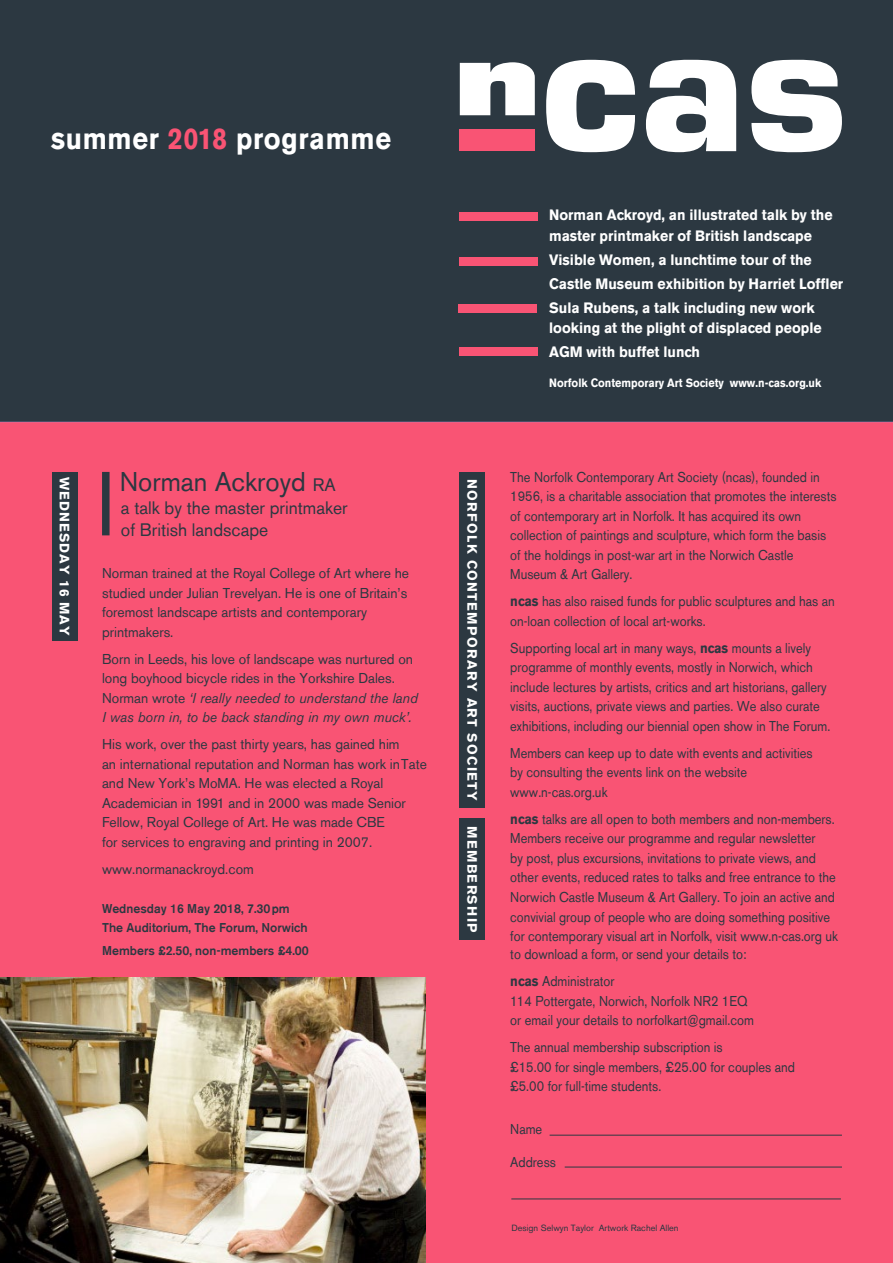
<style>
.page{position:relative;width:893px;height:1263px;background:#fff}
.page>*{position:absolute;margin:0;border:0;box-sizing:border-box;transform-origin:0 0}
.t1{font:700 30px "Akzidenz Grotesk BE";letter-spacing:.025em;color:#fff;scale:.9 1}
.t2{font:27px "Akzidenz Grotesk BE";color:#2c3841}
.t3{font:18px/22.5px "Akzidenz Grotesk BE";color:#2c3841}
.t4{font:700 15px/24px "Akzidenz Grotesk BE";color:#fff;scale:.94 1}
.t5{font:14.25px/19.5px "Akzidenz Grotesk BE";color:#2c3841;scale:.9 1}
.t6{font:14.25px/19.5px "Akzidenz Grotesk BE";color:#2c3841}
.t7{font:700 13.5px "Akzidenz Grotesk BE";letter-spacing:.1em;color:#fff}
.t8{font:500 12.75px/19.5px "Akzidenz Grotesk BE";color:#2c3841}
.t9{font:700 12px "Akzidenz Grotesk BE";color:#fff;scale:.9 1}
.t10{font:9px "Akzidenz Grotesk BE";color:#2c3841}
.s1{color:#f95474}
.s2{font-size:18px}
.s3{font-style:italic}
.s4{font-weight:700}
</style>
<div class="page">
<div style="left:0;top:422px;width:893px;height:841px;background:#f95474"></div>
<div style="left:0;top:0;width:893px;height:422px;background:#2c3841"></div>
<div style="left:458px;top:305px;width:79px;height:8px;background:#f95474"></div>
<div style="left:459px;top:212px;width:78px;height:9px;background:#f95474"></div>
<svg style="left:460px;top:62px;width:75px;height:53px"></svg>
<svg style="left:546px;top:60px;width:89px;height:92px"></svg>
<svg style="left:646px;top:60px;width:90px;height:92px"></svg>
<svg style="left:751px;top:60px;width:91px;height:92px"></svg>
<div style="left:459px;top:129px;width:76px;height:22px;background:#f95474"></div>
<div style="left:459px;top:257px;width:78px;height:9px;background:#f95474"></div>
<div style="left:459px;top:472px;width:26px;height:336px;background:#2c3841"></div>
<hr style="left:550px;top:1135px;width:292px;height:1px;background:#2c3841">
<hr style="left:565px;top:1167px;width:277px;height:1px;background:#2c3841">
<hr style="left:511px;top:1199px;width:330px;height:1px;background:#2c3841">
<div style="left:459px;top:819px;width:26px;height:121px;background:#2c3841"></div>
<div style="left:459px;top:348px;width:78px;height:8px;background:#f95474"></div>
<div style="left:102px;top:472px;width:8px;height:63px;background:#2c3841"></div>
<div style="left:52px;top:472px;width:25px;height:168px;background:#2c3841"></div>
<img style="left:0;top:978px;width:425px;height:285px">
<h1 class="t1" style="left:51px;top:122px;width:379px">summer <span class="s1">2018</span> programme</h1>
<p class="t7" style="left:72px;top:477px;width:160px;rotate:90deg">WEDNESDAY 16 MAY</p>
<h2 class="t2" style="left:120px;top:465px;width:218px">Norman Ackroyd <span class="s2">RA</span></h2>
<p class="t3" style="left:121px;top:496px;width:228px">a talk by the master printmaker of British landscape</p>
<p class="t6" style="left:102px;top:563px;width:309px">Norman trained at the Royal College of Art where he studied under Julian Trevelyan. He is one of Britain’s foremost landscape artists and contemporary printmakers.</p>
<p class="t6" style="left:102px;top:649px;width:317px">Born in Leeds, his love of landscape was nurtured on long boyhood bicycle rides in the Yorkshire Dales.<br>Norman wrote <span class="s3">‘I really needed to understand the land I was born in, to be back standing in my own muck’.</span></p>
<p class="t6" style="left:102px;top:734px;width:326px">His work, over the past thirty years, has gained him<br>an international reputation and Norman has work inTate and New York’s MoMA. He was elected a Royal Academician in 1991 and in 2000 was made Senior Fellow, Royal College of Art. He was made CBE<br>for services to engraving and printing in 2007.</p>
<p class="t6" style="left:102px;top:859px;width:153px">www.normanackroyd.com</p>
<p class="t8" style="left:102px;top:898px;width:207px">Wednesday 16 May 2018, 7.30pm<br>The Auditorium, The Forum, Norwich</p>
<p class="t8" style="left:102px;top:940px;width:208px">Members £2.50, non-members £4.00</p>
<p class="t4" style="left:549px;top:204px;width:303px;line-height:21px">Norman Ackroyd, an illustrated talk by the master printmaker of British landscape</p>
<p class="t4" style="left:549px;top:248px;width:314px">Visible Women, a lunchtime tour of the<br>Castle Museum exhibition by Harriet Loffler<br>Sula Rubens, a talk including new work</p>
<p class="t4" style="left:549px;top:315px;width:291px">looking at the plight of displaced people<br>AGM with buffet lunch</p>
<p class="t9" style="left:549px;top:375px;width:304px">Norfolk Contemporary Art Society www.n-cas.org.uk</p>
<p class="t7" style="left:480px;top:479px;width:323px;rotate:90deg">NORFOLK CONTEMPORARY ART SOCIETY</p>
<p class="t5" style="left:510px;top:467px;width:364px">The Norfolk Contemporary Art Society (ncas), founded in 1956, is a charitable association that promotes the interests of contemporary art in Norfolk. It has acquired its own collection of paintings and sculpture, which form the basis of the holdings in post-war art in the Norwich Castle Museum &amp; Art Gallery.</p>
<p class="t5" style="left:510px;top:592px;width:362px"><span class="s4">ncas</span> has also raised funds for public sculptures and has an on-loan collection of local art-works.</p>
<p class="t5" style="left:510px;top:638px;width:357px">Supporting local art in many ways, <span class="s4">ncas</span> mounts a lively programme of monthly events, mostly in Norwich, which include lectures by artists, critics and art historians, gallery visits, auctions, private views and parties. We also curate exhibitions, including our biennial open show in The Forum.</p>
<p class="t5" style="left:510px;top:743px;width:338px">Members can keep up to date with events and activities by consulting the events link on the website www.n-cas.org.uk</p>
<p class="t5" style="left:510px;top:809px;width:366px"><span class="s4">ncas</span> talks are all open to both members and non-members.<br>Members receive our programme and regular newsletter<br>by post, plus excursions, invitations to private views, and other events, reduced rates to talks and free entrance to the Norwich Castle Museum &amp; Art Gallery. To join an active and convivial group of people who are doing something positive for contemporary visual art in Norfolk, visit www.n-cas.org uk</p>
<p class="t5" style="left:510px;top:940px;width:264px;line-height:27px">to download a form, or send your details to: <span class="s4">ncas</span> Administrator</p>
<p class="t5" style="left:510px;top:991px;width:272px">114 Pottergate, Norwich, Norfolk NR2 1EQ or email your details to norfolkart@gmail.com</p>
<p class="t5" style="left:510px;top:1037px;width:318px">The annual membership subscription is<br>£15.00 for single members, £25.00 for couples and £5.00 for full-time students.</p>
<p class="t5" style="left:510px;top:1119px;width:37px">Name</p>
<p class="t5" style="left:510px;top:1152px;width:52px">Address</p>
<p class="t7" style="left:480px;top:826px;width:108px;rotate:90deg">MEMBERSHIP</p>
<p class="t10" style="left:511px;top:1222px;width:169px">Design Selwyn Taylor Artwork Rachel Allen</p>
</div>
